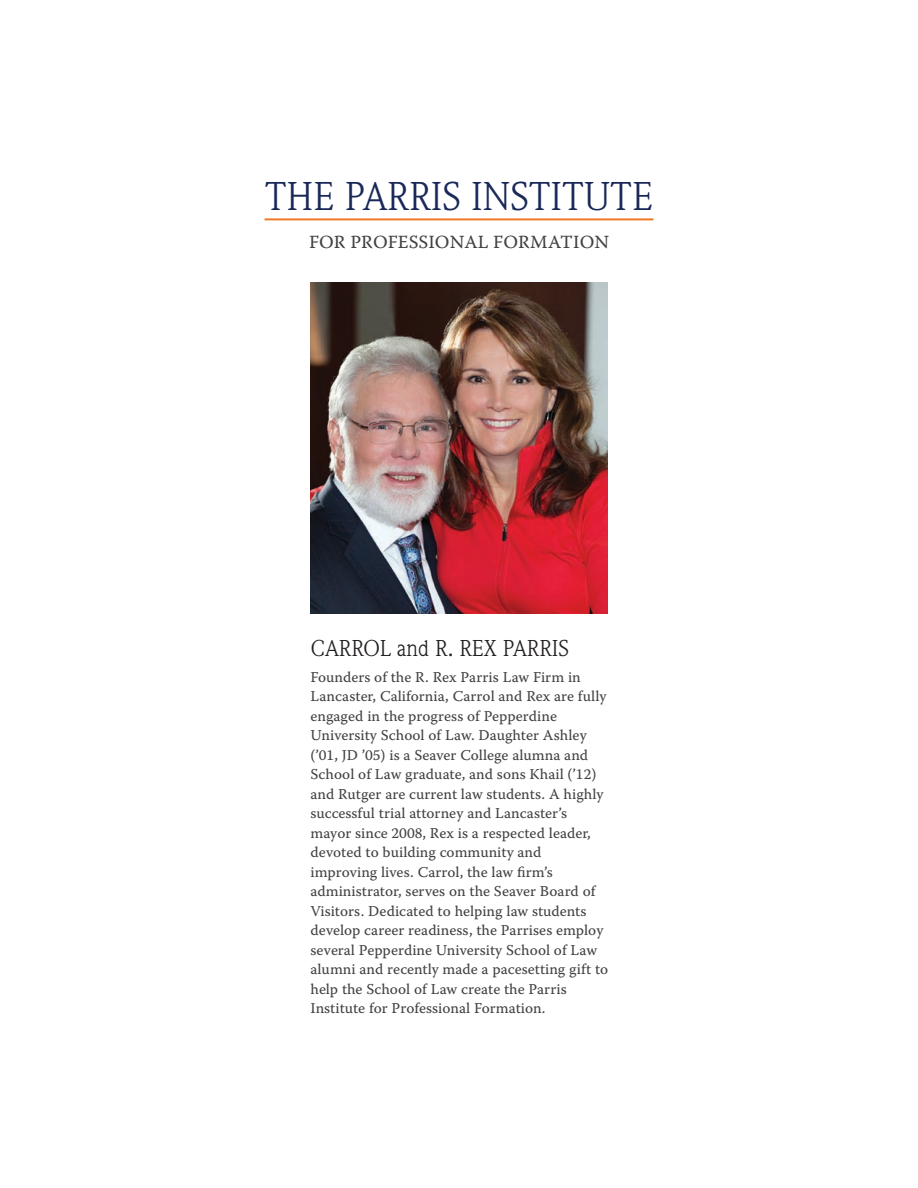
<style>
.page{position:relative;width:918px;height:1188px;background:#fff}
.page>*{position:absolute;margin:0;border:0;box-sizing:border-box;transform-origin:0 0}
.t1{font:39.3px "Weidemann";color:#192858}
.body{font:22.5px "Weidemann";color:#231f20}
.body-2{font:18.6px "Warnock Pro Capt";color:#414142}
.intro{font:15px/19.5px "Warnock Pro Capt";color:#414142}
</style>
<div class="page">
<img style="left:310px;top:282px;width:298px;height:331px">
<hr style="left:265px;top:218px;width:388px;height:2px;background:#ee7723">
<p class="t1" style="left:265px;top:173px;width:390px">THE PARRIS INSTITUTE</p>
<p class="body-2" style="left:309px;top:231px;width:301px">FOR PROFESSIONAL FORMATION</p>
<p class="body" style="left:310px;top:635px;width:260px">CARROL and R. REX PARRIS</p>
<p class="intro" style="left:310px;top:667px;width:299px">Founders of the R. Rex Parris Law Firm in Lancaster, California, Carrol and Rex are fully engaged in the progress of Pepperdine University School of Law. Daughter Ashley (’01, JD ’05) is a Seaver College alumna and School of Law graduate, and sons Khail (’12) and Rutger are current law students. A highly successful trial attorney and Lancaster’s mayor since 2008, Rex is a respected leader, devoted to building community and improving lives. Carrol, the law firm’s administrator, serves on the Seaver Board of Visitors. Dedicated to helping law students develop career readiness, the Parrises employ several Pepperdine University School of Law alumni and recently made a pacesetting gift to help the School of Law create the Parris Institute for Professional Formation.</p>
</div>
